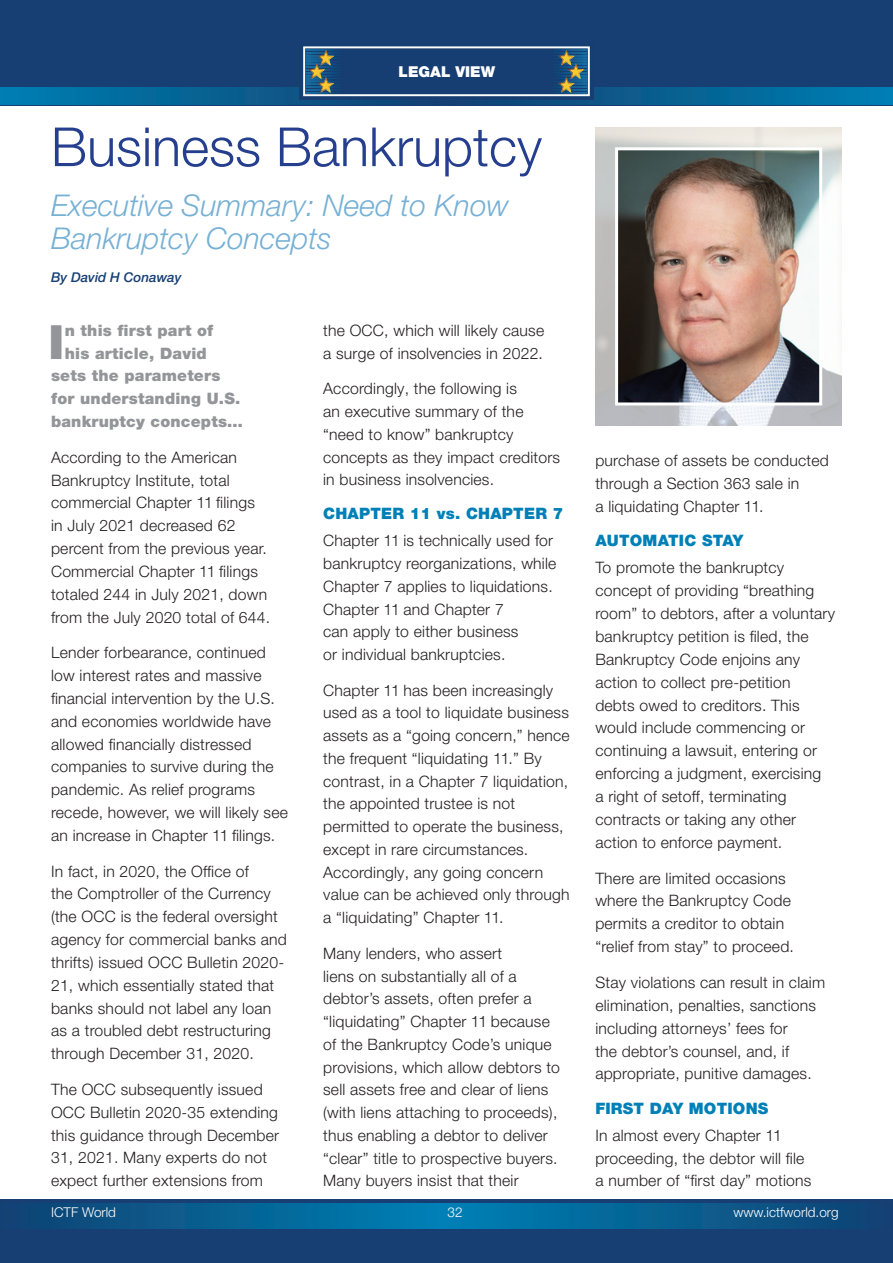
<style>
.page{position:relative;width:893px;height:1263px;background:#fff}
.page>*{position:absolute;margin:0;border:0;box-sizing:border-box;transform-origin:0 0}
.Main_Heading{font:300 54px "Helvetica Neue LT Pro";color:#253f8e}
.First_para_body_copy{font:900 47.25px "Helvetica Neue LT Pro";color:#939598}
.Sub_Heading{font:italic 300 30px/33px "Helvetica Neue LT Pro";color:#76b0d5}
.ICTF_Body_copy{font:300 15.75px/22.8px "Helvetica Neue LT Pro";letter-spacing:.015em;color:#231f20}
.First_para_body_copy-2{font:900 15.75px "Helvetica Neue LT Pro";letter-spacing:.015em;color:#939598}
.ICTF_Subhead_2{font:900 15.75px "Helvetica Neue LT Pro";letter-spacing:.015em;color:#0080b7}
.ICTF_Subhead_2-2{font:900 15px "Helvetica Neue LT Pro";color:#fff}
.t1{font:300 13.5px "Helvetica Neue LT Pro";color:#fff}
.byline{font:italic 500 13.5px "Helvetica Neue LT Pro";color:#173f73}
</style>
<div class="page">
<div style="left:0;top:0;width:893px;height:106px;background:#173f73"></div>
<svg style="left:0;top:87px;width:893px;height:17px;background:#056698"></svg>
<div style="left:0;top:1199px;width:893px;height:64px;background:#173f73"></div>
<svg style="left:38px;top:1203px;width:810px;height:26px;background:#066396"></svg>
<div style="left:299px;top:43px;width:295px;height:57px;background:#163e72"></div>
<div style="left:303px;top:46px;width:287px;height:50px;border:2px solid #fffefb"></div>
<svg style="left:306px;top:48px;width:62px;height:46px"></svg>
<svg style="left:525px;top:48px;width:62px;height:46px"></svg>
<img style="left:595px;top:128px;width:247px;height:297px">
<img style="left:619px;top:151px;width:199px;height:250px">
<div style="left:615px;top:147px;width:207px;height:258px;border:3px solid #fff"></div>
<p class="ICTF_Subhead_2-2" style="left:399px;top:62px;width:98px">LEGAL VIEW</p>
<p class="Main_Heading" style="left:51px;top:114px;width:493px">Business Bankruptcy</p>
<p class="Sub_Heading" style="left:51px;top:188px;width:459px">Executive Summary: Need to Know<br>Bankruptcy Concepts</p>
<p class="byline" style="left:51px;top:269px;width:132px">By David H Conaway</p>
<p class="First_para_body_copy" style="left:48px;top:313px;width:17px">I</p>
<p class="First_para_body_copy-2" style="left:65px;top:321px;width:150px">n this first part of</p>
<p class="ICTF_Body_copy" style="left:323px;top:319px;width:222px">the OCC, which will likely cause a surge of insolvencies in 2022.</p>
<p class="ICTF_Body_copy" style="left:323px;top:377px;width:238px">Accordingly, the following is<br>an executive summary of the “need to know” bankruptcy concepts as they impact creditors in business insolvencies.</p>
<p class="ICTF_Subhead_2" style="left:323px;top:504px;width:242px">CHAPTER 11 vs. CHAPTER 7</p>
<p class="ICTF_Body_copy" style="left:323px;top:529px;width:235px">Chapter 11 is technically used for bankruptcy reorganizations, while<br>Chapter 7 applies to liquidations.<br>Chapter 11 and Chapter 7<br>can apply to either business<br>or individual bankruptcies.</p>
<p class="ICTF_Body_copy" style="left:323px;top:678px;width:248px">Chapter 11 has been increasingly used as a tool to liquidate business assets as a “going concern,” hence the frequent “liquidating 11.” By contrast, in a Chapter 7 liquidation, the appointed trustee is not permitted to operate the business, except in rare circumstances.<br>Accordingly, any going concern value can be achieved only through a “liquidating” Chapter 11.</p>
<p class="ICTF_Body_copy" style="left:323px;top:941px;width:238px">Many lenders, who assert<br>liens on substantially all of a debtor’s assets, often prefer a “liquidating” Chapter 11 because of the Bankruptcy Code’s unique provisions, which allow debtors to sell assets free and clear of liens (with liens attaching to proceeds), thus enabling a debtor to deliver “clear” title to prospective buyers.<br>Many buyers insist that their</p>
<p class="First_para_body_copy-2" style="left:65px;top:343px;width:144px">his article, David</p>
<p class="First_para_body_copy-2" style="left:51px;top:366px;width:171px">sets the parameters</p>
<p class="First_para_body_copy-2" style="left:51px;top:389px;width:191px">for understanding U.S.</p>
<p class="First_para_body_copy-2" style="left:51px;top:412px;width:194px">bankruptcy concepts…</p>
<p class="ICTF_Body_copy" style="left:51px;top:445px;width:221px">According to the American<br>Bankruptcy Institute, total commercial Chapter 11 filings in July 2021 decreased 62 percent from the previous year.<br>Commercial Chapter 11 filings totaled 244 in July 2021, down from the July 2020 total of 644.</p>
<p class="ICTF_Body_copy" style="left:51px;top:641px;width:238px">Lender forbearance, continued low interest rates and massive financial intervention by the U.S. and economies worldwide have allowed financially distressed companies to survive during the pandemic. As relief programs recede, however, we will likely see an increase in Chapter 11 filings.</p>
<p class="ICTF_Body_copy" style="left:51px;top:859px;width:237px">In fact, in 2020, the Office of<br>the Comptroller of the Currency (the OCC is the federal oversight agency for commercial banks and thrifts) issued OCC Bulletin 2020-<br>21, which essentially stated that banks should not label any loan as a troubled debt restructuring through December 31, 2020.</p>
<p class="ICTF_Body_copy" style="left:51px;top:1077px;width:230px">The OCC subsequently issued<br>OCC Bulletin 2020-35 extending this guidance through December<br>31, 2021. Many experts do not expect further extensions from</p>
<p class="ICTF_Body_copy" style="left:595px;top:449px;width:235px">purchase of assets be conducted through a Section 363 sale in<br>a liquidating Chapter 11.</p>
<p class="ICTF_Subhead_2" style="left:595px;top:531px;width:149px">AUTOMATIC STAY</p>
<p class="ICTF_Body_copy" style="left:595px;top:556px;width:241px">To promote the bankruptcy concept of providing “breathing room” to debtors, after a voluntary bankruptcy petition is filed, the<br>Bankruptcy Code enjoins any action to collect pre-petition<br>debts owed to creditors. This would include commencing or continuing a lawsuit, entering or enforcing a judgment, exercising<br>a right of setoff, terminating contracts or taking any other action to enforce payment.</p>
<p class="ICTF_Body_copy" style="left:595px;top:866px;width:200px">There are limited occasions where the Bankruptcy Code permits a creditor to obtain “relief from stay” to proceed.</p>
<p class="ICTF_Body_copy" style="left:595px;top:970px;width:231px">Stay violations can result in claim elimination, penalties, sanctions including attorneys’ fees for<br>the debtor’s counsel, and, if appropriate, punitive damages.</p>
<p class="ICTF_Subhead_2" style="left:595px;top:1098px;width:175px">FIRST DAY MOTIONS</p>
<p class="ICTF_Body_copy" style="left:595px;top:1123px;width:218px">In almost every Chapter 11 proceeding, the debtor will file a number of “first day” motions</p>
<p class="t1" style="left:51px;top:1204px;width:67px">ICTF World</p>
<p class="t1" style="left:447px;top:1204px;width:17px">32</p>
<p class="t1" style="left:733px;top:1204px;width:107px">www.ictfworld.org</p>
</div>
